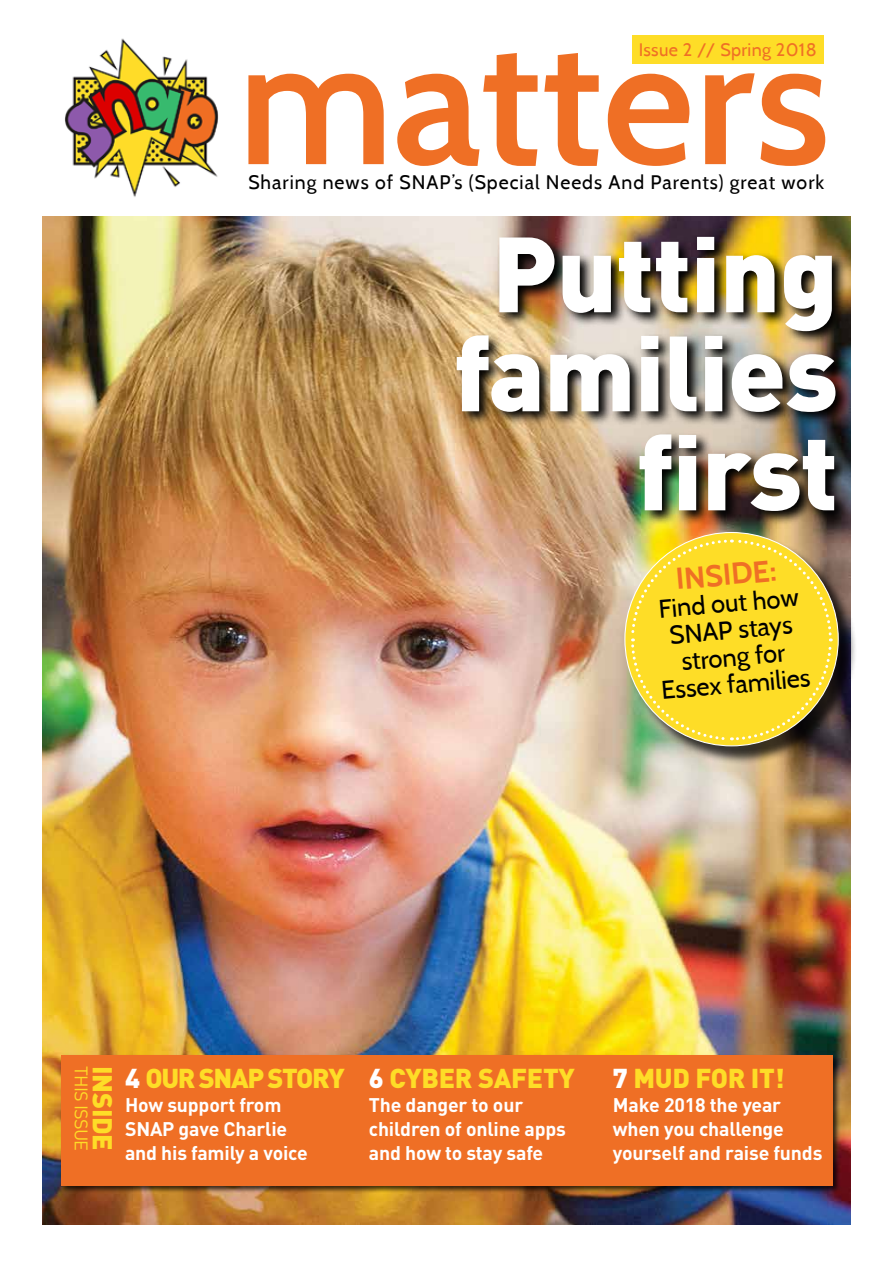
<style>
.page{position:relative;width:893px;height:1263px;background:#fff}
.page>*{position:absolute;margin:0;border:0;box-sizing:border-box;transform-origin:0 0}
.t1{font:600 178.65px "Cabin";color:#ef6f25}
.t2{font:900 105px/99px "DIN";letter-spacing:-.01em;color:#fff;text-align:right}
.t3{font:700 30px "Cabin";color:#ef6f25}
.t4{font:900 27px "DIN";letter-spacing:-.01em;color:#fedd27}
.t5{font:900 27px "DIN";letter-spacing:-.05em;color:#fedd27}
.t6{font:25.5px/27px "Cabin";color:#000;text-align:center}
.t7{font:700 19.5px/24px "DIN";letter-spacing:-.01em;color:#fff}
.t8{font:19.5px "Cabin";letter-spacing:.05em;color:#000}
.t9{font:18px "Cabin";letter-spacing:.02em;color:#ef6f25}
.t10{font:18px "DIN";letter-spacing:-.04em;color:#fedd27}
.s1{color:#fff}
</style>
<div class="page">
<img style="left:43px;top:217px;width:807px;height:1008px">
<img style="left:64px;top:38px;width:155px;height:159px">
<div style="left:632px;top:36px;width:191px;height:28px;background:#fedd27"></div>
<div style="left:60px;top:1053px;width:780px;height:140px;background:#000;opacity:.75"></div>
<div style="left:62px;top:1055px;width:771px;height:130px;background:#ef6f25"></div>
<img style="left:454px;top:234px;width:396px;height:292px">
<div style="left:627px;top:534px;width:230px;height:231px;background:#000;opacity:.75"></div>
<svg style="left:629px;top:538px;width:204px;height:204px;background:#ebd034"></svg>
<p class="t9" style="left:639px;top:39px;width:179px">Issue 2 // Spring 2018</p>
<h1 class="t1" style="left:238px;top:-7px;width:594px">matters</h1>
<p class="t8" style="left:248px;top:171px;width:577px">Sharing news of SNAP’s (Special Needs And Parents) great work</p>
<h2 class="t2" style="left:454px;top:219px;width:386px">Putting families first</h2>
<h3 class="t3" style="left:674px;top:561px;width:103px;rotate:-5deg">INSIDE:</h3>
<h3 class="t6" style="left:653px;top:596px;width:151px;rotate:-5deg">Find out how<br>SNAP stays strong for<br>Essex families</h3>
<p class="t10" style="left:93px;top:1066px;width:87px;rotate:90deg">THIS ISSUE</p>
<h3 class="t4" style="left:121px;top:1066px;width:86px;rotate:90deg">INSIDE</h3>
<h3 class="t5" style="left:125px;top:1060px;width:221px"><span class="s1">4</span> OUR SNAP STORY</h3>
<p class="t7" style="left:125px;top:1092px;width:184px">How support from<br>SNAP gave Charlie and his family a voice</p>
<h3 class="t4" style="left:369px;top:1060px;width:208px"><span class="s1">6</span> CYBER SAFETY</h3>
<p class="t7" style="left:369px;top:1092px;width:199px">The danger to our children of online apps and how to stay safe</p>
<h3 class="t4" style="left:613px;top:1060px;width:173px"><span class="s1">7</span> MUD FOR IT!</h3>
<p class="t7" style="left:613px;top:1092px;width:211px">Make 2018 the year when you challenge yourself and raise funds</p>
</div>
